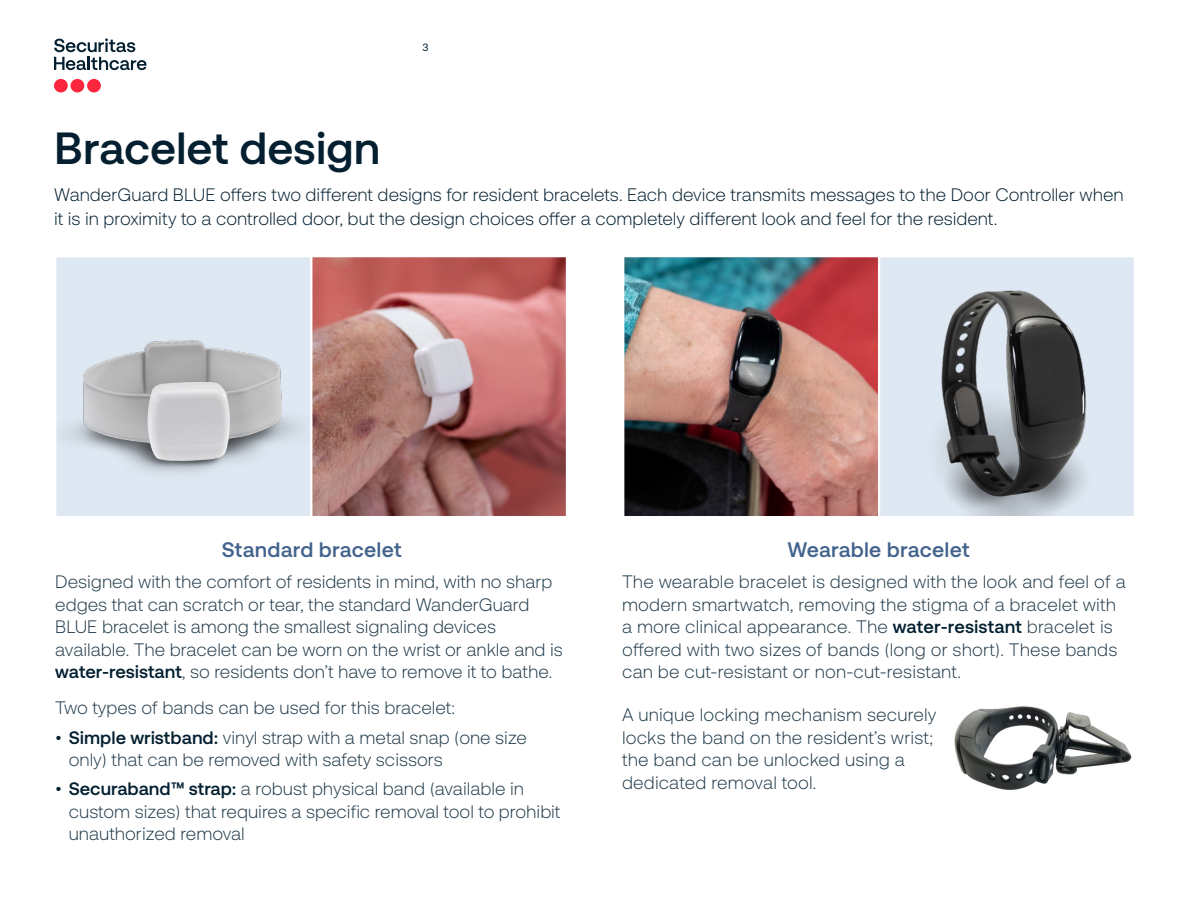
<style>
.page{position:relative;width:1188px;height:918px;background:#fff}
.page>*{position:absolute;margin:0;border:0;box-sizing:border-box;transform-origin:0 0}
.Subheader{font:700 45px "Securitas Pro";letter-spacing:-.005em;color:#031f30}
.t1{font:700 21px "Securitas Pro";letter-spacing:.01em;color:#42638c}
.t2{font:300 18px/22.5px "Securitas Pro";color:#213a49}
.Body{font:300 18px/24px "Securitas Pro";color:#031f30}
.t3{font:10.5px "Securitas Pro";color:#031f30}
.s1{font-weight:700;color:#031f30}
</style>
<div class="page">
<div style="left:54px;top:79px;width:14px;height:13px;background:#fc273f;border-radius:50%"></div>
<div style="left:71px;top:79px;width:13px;height:13px;background:#fc273f;border-radius:50%"></div>
<div style="left:87px;top:79px;width:14px;height:13px;background:#fc273f;border-radius:50%"></div>
<svg style="left:54px;top:38px;width:92px;height:32px"></svg>
<img style="left:313px;top:258px;width:252px;height:257px">
<div style="left:310px;top:255px;width:258px;height:263px;border:2px solid #fff"></div>
<div style="left:55px;top:256px;width:256px;height:261px;background:#dee8f2"></div>
<img style="left:65px;top:340px;width:236px;height:134px">
<div style="left:54px;top:255px;width:258px;height:263px;border:2px solid #fff"></div>
<img style="left:625px;top:258px;width:252px;height:257px">
<div style="left:622px;top:255px;width:258px;height:263px;border:2px solid #fff"></div>
<div style="left:879px;top:256px;width:256px;height:261px;background:#dee8f2"></div>
<img style="left:940px;top:290px;width:147px;height:225px">
<div style="left:878px;top:255px;width:258px;height:263px;border:2px solid #fff"></div>
<img style="left:954px;top:706px;width:178px;height:84px">
<p class="t3" style="left:423px;top:41px;width:8px">3</p>
<p class="Subheader" style="left:54px;top:120px;width:328px">Bracelet design</p>
<p class="Body" style="left:54px;top:182px;width:1071px">WanderGuard BLUE offers two different designs for resident bracelets. Each device transmits messages to the Door Controller when it is in proximity to a controlled door, but the design choices offer a completely different look and feel for the resident.</p>
<p class="t1" style="left:222px;top:537px;width:181px">Standard bracelet</p>
<p class="t2" style="left:55px;top:570px;width:509px">Designed with the comfort of residents in mind, with no sharp edges that can scratch or tear, the standard WanderGuard BLUE bracelet is among the smallest signaling devices available. The bracelet can be worn on the wrist or ankle and is <span class="s1">water-resistant</span>, so residents don’t have to remove it to bathe.</p>
<p class="t2" style="left:55px;top:696px;width:401px">Two types of bands can be used for this bracelet:</p>
<p class="t2" style="left:69px;top:726px;width:460px;text-indent:-14px"><span class="s1">• Simple wristband:</span> vinyl strap with a metal snap (one size only) that can be removed with safety scissors</p>
<p class="t2" style="left:69px;top:777px;width:493px;text-indent:-14px"><span class="s1">• Securaband™ strap:</span> a robust physical band (available in custom sizes) that requires a specific removal tool to prohibit unauthorized removal</p>
<p class="t1" style="left:787px;top:537px;width:184px">Wearable bracelet</p>
<p class="t2" style="left:622px;top:570px;width:505px">The wearable bracelet is designed with the look and feel of a modern smartwatch, removing the stigma of a bracelet with a more clinical appearance. The <span class="s1">water-resistant</span> bracelet is offered with two sizes of bands (long or short). These bands can be cut-resistant or non-cut-resistant.</p>
<p class="t2" style="left:622px;top:703px;width:316px">A unique locking mechanism securely locks the band on the resident’s wrist; the band can be unlocked using a dedicated removal tool.</p>
</div>
